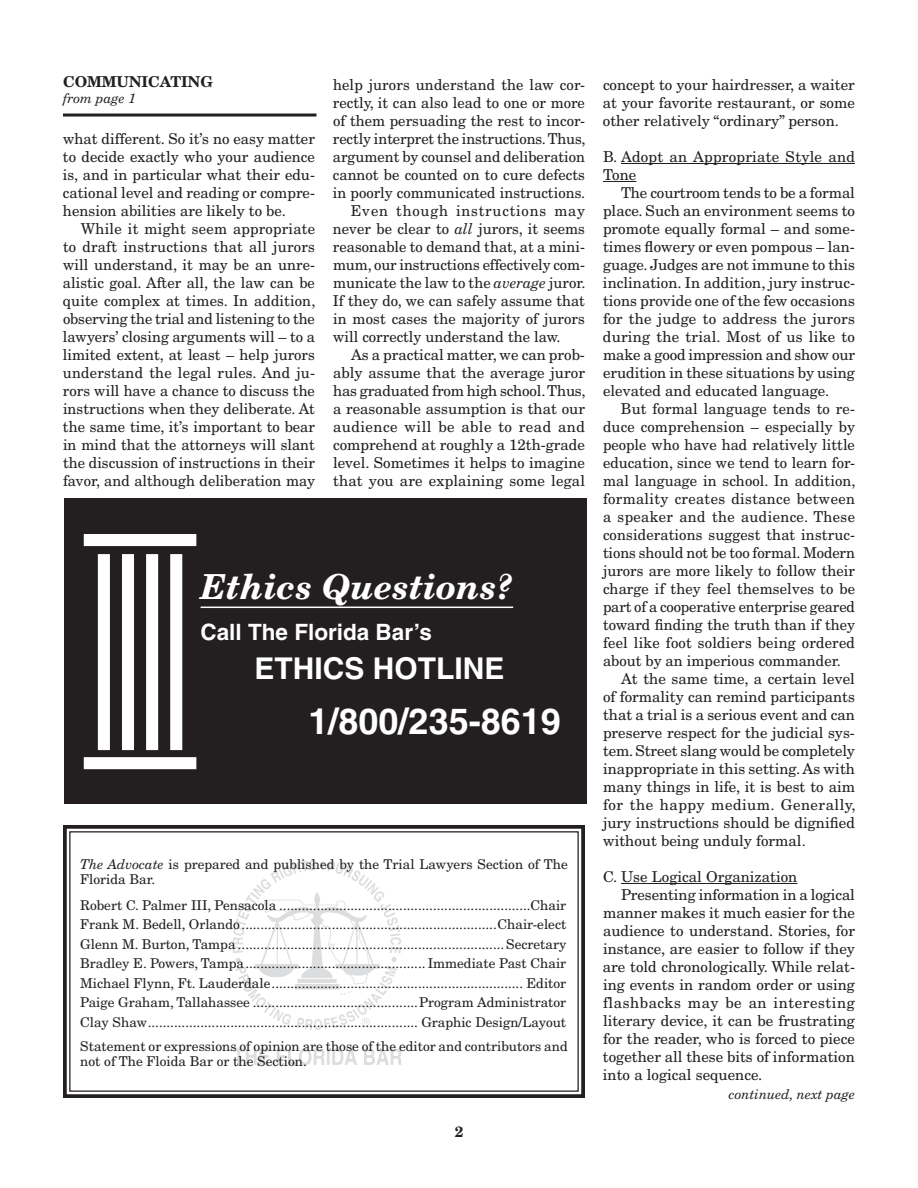
<style>
.page{position:relative;width:918px;height:1188px;background:#fff}
.page>*{position:absolute;margin:0;border:0;box-sizing:border-box;transform-origin:0 0}
.t1{font:700 36px "Helvetica";color:#fff}
.t2{font:italic 700 34.5px "New Century Schlbk";color:#fff}
.t3{font:700 30px "Helvetica";color:#fff}
.t4{font:700 22.5px "Helvetica";color:#fff}
.t5{font:700 19.5px "Helvetica";color:#fff}
.t6{font:15px/18px "New Century Schlbk";color:#231f20;text-align:justify}
.t7{font:15px/16.5px "Helvetica";letter-spacing:.005em;color:#fff;scale:.9 1}
.t8{font:15px "New Century Schlbk";letter-spacing:.03em;color:#231f20}
.t9{font:15px "New Century Schlbk";letter-spacing:.02em;color:#231f20}
.t10{font:15px "New Century Schlbk";letter-spacing:.025em;color:#231f20}
.t11{font:15px "New Century Schlbk";letter-spacing:.035em;color:#231f20}
.t12{font:15px "New Century Schlbk";letter-spacing:.055em;color:#231f20}
.t13{font:700 15px "New Century Schlbk";color:#231f20}
.t14{font:13.5px/19.5px "New Century Schlbk";color:#231f20}
.t15{font:italic 13.5px "New Century Schlbk";color:#231f20}
.s1{font-style:italic}
</style>
<div class="page">
<svg style="left:63px;top:825px;width:522px;height:273px"></svg>
<div style="left:69px;top:831px;width:510px;height:261px;border:1px solid #231f20"></div>
<div style="left:64px;top:499px;width:522px;height:305px;background:#231f20"></div>
<hr style="left:201px;top:607px;width:312px;height:1px;background:#fff">
<div style="left:170px;top:554px;width:12px;height:196px;background:#fff"></div>
<div style="left:146px;top:554px;width:12px;height:196px;background:#fff"></div>
<div style="left:122px;top:554px;width:12px;height:196px;background:#fff"></div>
<div style="left:98px;top:554px;width:12px;height:196px;background:#fff"></div>
<div style="left:84px;top:534px;width:112px;height:12px;background:#fff"></div>
<div style="left:84px;top:757px;width:112px;height:12px;background:#fff"></div>
<hr style="left:621px;top:163px;width:234px;height:1px;background:#231f20">
<hr style="left:603px;top:181px;width:33px;height:1px;background:#231f20">
<hr style="left:621px;top:883px;width:176px;height:1px;background:#231f20">
<hr style="left:63px;top:114px;width:253px;height:3px;background:#231f20">
<p class="t13" style="left:63px;top:75px;width:151px">COMMUNICATING</p>
<p class="t15" style="left:63px;top:93px;width:74px">from page 1</p>
<p class="t6" style="left:63px;top:131px;width:254px">what different. So it’s no easy matter to decide exactly who your audience is, and in particular what their edu&shy;cational level and reading or compre&shy;hension abilities are likely to be.</p>
<p class="t6" style="left:63px;top:221px;width:254px;text-indent:18px">While it might seem appropriate to draft instructions that all jurors will understand, it may be an unre&shy;alistic goal. After all, the law can be quite complex at times. In addition, observing the trial and listening to the lawyers’ closing arguments will – to a limited extent, at least – help jurors understand the legal rules. And ju&shy;rors will have a chance to discuss the instructions when they deliberate. At the same time, it’s important to bear in mind that the attorneys will slant the discussion of instructions in their favor, and although deliberation may</p>
<p class="t6" style="left:333px;top:77px;width:253px">help jurors understand the law cor-</p>
<p class="t6" style="left:333px;top:95px;width:254px">rectly, it can also lead to one or more</p>
<p class="t6" style="left:333px;top:113px;width:253px">of them persuading the rest to incor-</p>
<p class="t6" style="left:333px;top:131px;width:254px">rectly interpret the instructions. Thus,</p>
<p class="t6" style="left:333px;top:149px;width:254px">argument by counsel and deliberation</p>
<p class="t6" style="left:333px;top:167px;width:253px">cannot be counted on to cure defects</p>
<p class="t6" style="left:333px;top:185px;width:254px">in poorly communicated instructions.</p>
<p class="t12" style="left:351px;top:205px;width:235px">Even though instructions may</p>
<p class="t6" style="left:333px;top:221px;width:254px">never be clear to <span class="s1">all</span> jurors, it seems</p>
<p class="t6" style="left:333px;top:239px;width:254px">reasonable to demand that, at a mini-</p>
<p class="t6" style="left:333px;top:257px;width:253px">mum, our instructions effectively com-</p>
<p class="t6" style="left:333px;top:275px;width:254px">municate the law to the <span class="s1">average</span> juror.</p>
<p class="t6" style="left:333px;top:293px;width:254px">If they do, we can safely assume that</p>
<p class="t6" style="left:333px;top:311px;width:254px">in most cases the majority of jurors</p>
<p class="t6" style="left:333px;top:329px;width:229px">will correctly understand the law.</p>
<p class="t6" style="left:351px;top:347px;width:235px">As a practical matter, we can prob-</p>
<p class="t6" style="left:333px;top:365px;width:253px">ably assume that the average juror</p>
<p class="t6" style="left:333px;top:383px;width:254px">has graduated from high school. Thus,</p>
<p class="t6" style="left:333px;top:401px;width:254px">a reasonable assumption is that our</p>
<p class="t8" style="left:333px;top:421px;width:253px">audience will be able to read and</p>
<p class="t6" style="left:333px;top:437px;width:253px">comprehend at roughly a 12th-grade</p>
<p class="t6" style="left:333px;top:455px;width:254px">level. Sometimes it helps to imagine</p>
<p class="t6" style="left:333px;top:473px;width:254px">that you are explaining some legal</p>
<h2 class="t2" style="left:201px;top:574px;width:314px">Ethics Questions?</h2>
<h3 class="t4" style="left:201px;top:623px;width:233px">Call The Florida Bar’s</h3>
<h3 class="t3" style="left:255px;top:657px;width:252px">ETHICS HOTLINE</h3>
<h1 class="t1" style="left:309px;top:708px;width:254px">1/800/235-8619</h1>
<h3 class="t5" style="left:387px;top:655px;width:147px">CHANGE YOUR</h3>
<p class="t7" style="left:348px;top:701px;width:251px">Log on to The Florida Bar’s website <span class="s1">(www.FLABAR.org)</span> and use the form</p>
<p class="t14" style="left:80px;top:858px;width:489px;line-height:15px"><span class="s1">The Advocate</span> is prepared and published by the Trial Lawyers Section of The<br>Florida Bar.</p>
<p class="t14" style="left:80px;top:897px;width:488px;text-align:justify">Robert C. Palmer III, Pensacola ...................................................................Chair Frank M. Bedell, Orlando ....................................................................Chair-elect Glenn M. Burton, Tampa .......................................................................Secretary Bradley E. Powers, Tampa ................................................ Immediate Past Chair Michael Flynn, Ft. Lauderdale ................................................................... Editor Paige Graham, Tallahassee ............................................Program Administrator Clay Shaw ........................................................................ Graphic Design/Layout</p>
<p class="t14" style="left:80px;top:1040px;width:489px;line-height:15px">Statement or expressions of opinion are those of the editor and contributors and not of The Floida Bar or the Section.</p>
<p class="t13" style="left:455px;top:1126px;width:10px">2</p>
<p class="t6" style="left:603px;top:77px;width:254px">concept to your hairdresser, a waiter at your favorite restaurant, or some other relatively “ordinary” person.</p>
<p class="t6" style="left:603px;top:149px;width:254px">B. Adopt an Appropriate Style and<br>Tone</p>
<p class="t6" style="left:603px;top:185px;width:254px;text-indent:18px">The courtroom tends to be a formal place. Such an environment seems to promote equally formal – and some&shy;times flowery or even pompous – lan&shy;guage. Judges are not immune to this inclination. In addition, jury instruc&shy;tions provide one of the few occasions for the judge to address the jurors during the trial. Most of us like to make a good impression and show our erudition in these situations by using elevated and educated language.</p>
<p class="t6" style="left:621px;top:401px;width:236px">But formal language tends to re-</p>
<p class="t6" style="left:603px;top:419px;width:253px">duce comprehension – especially by</p>
<p class="t6" style="left:603px;top:437px;width:254px">people who have had relatively little</p>
<p class="t6" style="left:603px;top:455px;width:253px">education, since we tend to learn for-</p>
<p class="t6" style="left:603px;top:473px;width:254px">mal language in school. In addition,</p>
<p class="t9" style="left:603px;top:493px;width:254px">formality creates distance between</p>
<p class="t10" style="left:603px;top:511px;width:254px">a speaker and the audience. These</p>
<p class="t6" style="left:603px;top:527px;width:253px">considerations suggest that instruc-</p>
<p class="t6" style="left:603px;top:545px;width:254px">tions should not be too formal. Modern</p>
<p class="t6" style="left:603px;top:563px;width:254px">jurors are more likely to follow their</p>
<p class="t6" style="left:603px;top:581px;width:254px">charge if they feel themselves to be</p>
<p class="t6" style="left:603px;top:599px;width:253px">part of a cooperative enterprise geared</p>
<p class="t6" style="left:603px;top:617px;width:254px">toward finding the truth than if they</p>
<p class="t6" style="left:603px;top:635px;width:253px">feel like foot soldiers being ordered</p>
<p class="t6" style="left:603px;top:653px;width:239px">about by an imperious commander.</p>
<p class="t6" style="left:621px;top:671px;width:236px">At the same time, a certain level</p>
<p class="t6" style="left:603px;top:689px;width:254px">of formality can remind participants</p>
<p class="t6" style="left:603px;top:707px;width:253px">that a trial is a serious event and can</p>
<p class="t6" style="left:603px;top:725px;width:253px">preserve respect for the judicial sys-</p>
<p class="t6" style="left:603px;top:743px;width:253px">tem. Street slang would be completely</p>
<p class="t6" style="left:603px;top:761px;width:254px">inappropriate in this setting. As with</p>
<p class="t6" style="left:603px;top:779px;width:254px">many things in life, it is best to aim</p>
<p class="t8" style="left:603px;top:799px;width:254px">for the happy medium. Generally,</p>
<p class="t6" style="left:603px;top:815px;width:254px">jury instructions should be dignified</p>
<p class="t6" style="left:603px;top:833px;width:204px">without being unduly formal.</p>
<p class="t6" style="left:603px;top:869px;width:196px">C. Use Logical Organization</p>
<p class="t6" style="left:621px;top:887px;width:235px">Presenting information in a logical</p>
<p class="t6" style="left:603px;top:905px;width:253px">manner makes it much easier for the</p>
<p class="t6" style="left:603px;top:923px;width:254px">audience to understand. Stories, for</p>
<p class="t6" style="left:603px;top:941px;width:253px">instance, are easier to follow if they</p>
<p class="t6" style="left:603px;top:959px;width:254px">are told chronologically. While relat-</p>
<p class="t6" style="left:603px;top:977px;width:254px">ing events in random order or using</p>
<p class="t11" style="left:603px;top:997px;width:253px">flashbacks may be an interesting</p>
<p class="t6" style="left:603px;top:1013px;width:254px">literary device, it can be frustrating</p>
<p class="t6" style="left:603px;top:1031px;width:253px">for the reader, who is forced to piece</p>
<p class="t6" style="left:603px;top:1049px;width:253px">together all these bits of information</p>
<p class="t6" style="left:603px;top:1067px;width:161px">into a logical sequence.</p>
<p class="t15" style="left:729px;top:1089px;width:128px">continued, next page</p>
</div>
